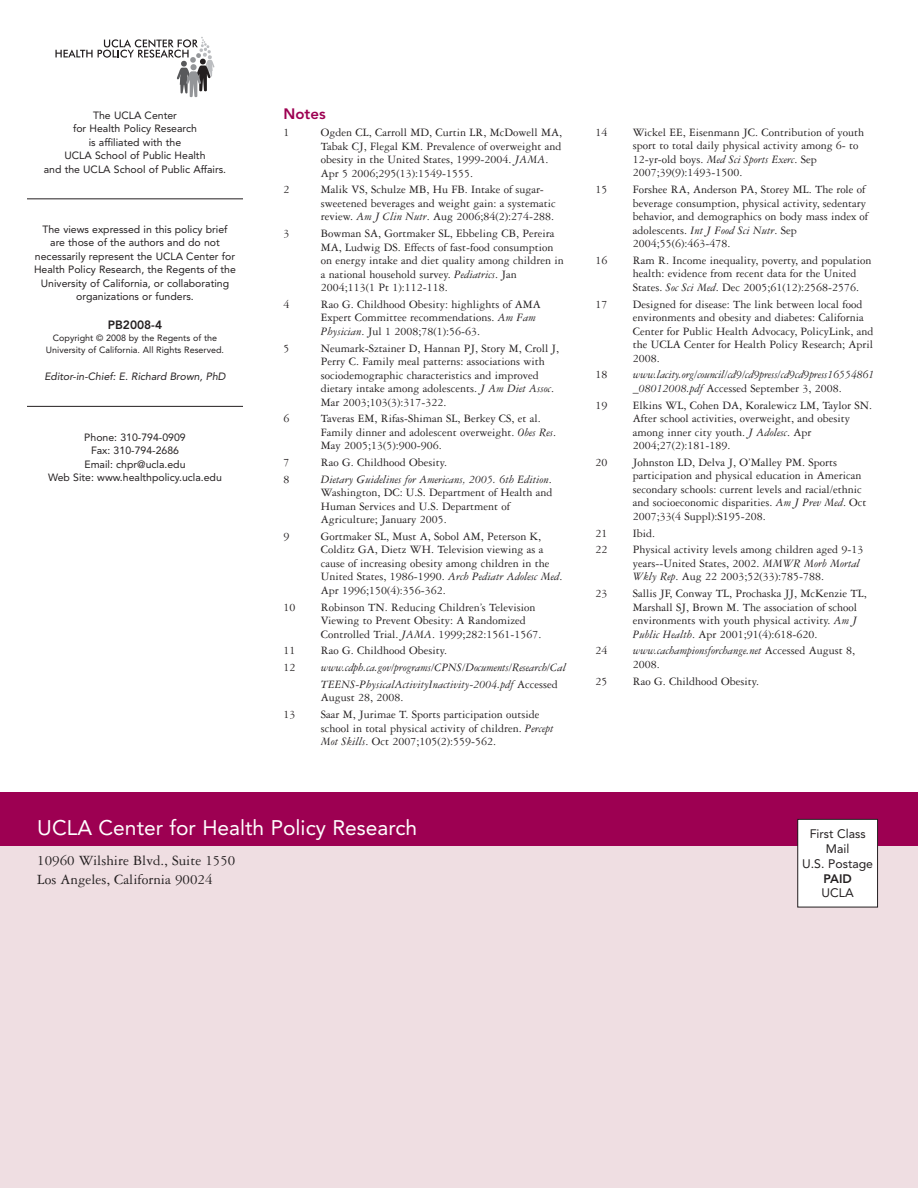
<style>
.page{position:relative;width:918px;height:1188px;background:#fff}
.page>*{position:absolute;margin:0;border:0;box-sizing:border-box;transform-origin:0 0}
.t1{font:21px "Avenir";color:#fff}
.t2{font:15px/19.5px "Garamond Three";color:#231f20}
.t3{font:800 15px "Avenir";color:#9d0052}
.t4{font:12.3px/14.7px "Avenir";color:#231f20;text-align:center}
.t5{font:800 12.3px "Avenir";color:#231f20}
.t6{font:12px/13.5px "Garamond Three";color:#231f20}
.t7{font:italic 12px/13.5px "Garamond Three";letter-spacing:-.005em;color:#231f20}
.t8{font:800 12px "Avenir";color:#231f20}
.t9{font:10.5px/13.5px "Avenir";color:#231f20;text-align:center}
.t10{font:9px/12px "Avenir";color:#231f20;text-align:center}
.s1{font-style:italic}
.s2{font-style:normal}
</style>
<div class="page">
<div style="left:0;top:792px;width:918px;height:396px;background:#efdee2"></div>
<div style="left:0;top:792px;width:918px;height:54px;background:#9d0052"></div>
<div style="left:798px;top:819px;width:80px;height:88px;background:#fff"></div>
<div style="left:797px;top:819px;width:81px;height:88px;border:1px solid #231f20"></div>
<hr style="left:27px;top:198px;width:216px;height:1px;background:#231f20">
<svg style="left:55px;top:37px;width:159px;height:60px"></svg>
<hr style="left:27px;top:406px;width:216px;height:1px;background:#231f20">
<p class="t9" style="left:44px;top:109px;width:184px">The UCLA Center<br>for Health Policy Research<br>is affiliated with the<br>UCLA School of Public Health<br>and the UCLA School of Public Affairs.</p>
<p class="t9" style="left:34px;top:223px;width:203px">The views expressed in this policy brief are those of the authors and do not necessarily represent the UCLA Center for Health Policy Research, the Regents of the University of California, or collaborating organizations or funders.</p>
<p class="t8" style="left:108px;top:320px;width:56px">PB2008-4</p>
<p class="t10" style="left:46px;top:332px;width:180px">Copyright © 2008 by the Regents of the<br>University of California. All Rights Reserved.</p>
<p class="t9" style="left:44px;top:370px;width:184px">Editor-in-Chief: E. Richard Brown, PhD</p>
<p class="t9" style="left:48px;top:431px;width:175px">Phone: 310-794-0909<br>Fax: 310-794-2686<br>Email: chpr@ucla.edu<br>Web Site: www.healthpolicy.ucla.edu</p>
<p class="t3" style="left:284px;top:108px;width:44px">Notes</p>
<p class="t6" style="left:284px;top:127px;width:7px">1</p>
<p class="t6" style="left:321px;top:127px;width:243px">Ogden CL, Carroll MD, Curtin LR, McDowell MA, Tabak CJ, Flegal KM. Prevalence of overweight and obesity in the United States, 1999-2004. <span class="s1">JAMA</span>.<br>Apr 5 2006;295(13):1549-1555.</p>
<p class="t6" style="left:284px;top:184px;width:7px">2</p>
<p class="t6" style="left:321px;top:184px;width:236px">Malik VS, Schulze MB, Hu FB. Intake of sugar&shy;sweetened beverages and weight gain: a systematic review. <span class="s1">Am J Clin Nutr</span>. Aug 2006;84(2):274-288.</p>
<p class="t6" style="left:284px;top:228px;width:7px">3</p>
<p class="t6" style="left:321px;top:228px;width:244px">Bowman SA, Gortmaker SL, Ebbeling CB, Pereira MA, Ludwig DS. Effects of fast-food consumption on energy intake and diet quality among children in a national household survey. <span class="s1">Pediatrics</span>. Jan 2004;113(1 Pt 1):112-118.</p>
<p class="t6" style="left:284px;top:298px;width:7px">4</p>
<p class="t6" style="left:321px;top:298px;width:221px">Rao G. Childhood Obesity: highlights of AMA<br>Expert Committee recommendations. <span class="s1">Am Fam<br>Physician</span>. Jul 1 2008;78(1):56-63.</p>
<p class="t6" style="left:284px;top:342px;width:7px">5</p>
<p class="t6" style="left:321px;top:342px;width:240px">Neumark-Sztainer D, Hannan PJ, Story M, Croll J, Perry C. Family meal patterns: associations with sociodemographic characteristics and improved dietary intake among adolescents. <span class="s1">J Am Diet Assoc</span>.<br>Mar 2003;103(3):317-322.</p>
<p class="t6" style="left:284px;top:413px;width:7px">6</p>
<p class="t6" style="left:321px;top:413px;width:237px">Taveras EM, Rifas-Shiman SL, Berkey CS, et al.<br>Family dinner and adolescent overweight. <span class="s1">Obes Res</span>.<br>May 2005;13(5):900-906.</p>
<p class="t6" style="left:284px;top:457px;width:7px">7</p>
<p class="t6" style="left:321px;top:457px;width:128px">Rao G. Childhood Obesity.</p>
<p class="t6" style="left:284px;top:473px;width:7px">8</p>
<p class="t6" style="left:321px;top:473px;width:233px"><span class="s1">Dietary Guidelines for Americans, 2005. 6th Edition</span>.<br>Washington, DC: U.S. Department of Health and Human Services and U.S. Department of Agriculture; January 2005.</p>
<p class="t6" style="left:284px;top:531px;width:7px">9</p>
<p class="t6" style="left:321px;top:531px;width:243px">Gortmaker SL, Must A, Sobol AM, Peterson K, Colditz GA, Dietz WH. Television viewing as a cause of increasing obesity among children in the United States, 1986-1990. <span class="s1">Arch Pediatr Adolesc Med</span>.<br>Apr 1996;150(4):356-362.</p>
<p class="t6" style="left:284px;top:601px;width:13px">10</p>
<p class="t6" style="left:321px;top:601px;width:222px">Robinson TN. Reducing Children’s Television<br>Viewing to Prevent Obesity: A Randomized<br>Controlled Trial. <span class="s1">JAMA</span>. 1999;282:1561-1567.</p>
<p class="t6" style="left:284px;top:645px;width:13px">11</p>
<p class="t6" style="left:321px;top:645px;width:128px">Rao G. Childhood Obesity.</p>
<p class="t6" style="left:284px;top:662px;width:13px">12</p>
<p class="t7" style="left:321px;top:660px;width:247px;line-height:16.8px">www.cdph.ca.gov/programs/CPNS/Documents/Research/Cal<br>TEENS-PhysicalActivityInactivity-2004.pdf <span class="s2">Accessed</span></p>
<p class="t6" style="left:321px;top:692px;width:84px">August 28, 2008.</p>
<p class="t6" style="left:284px;top:709px;width:13px">13</p>
<p class="t6" style="left:321px;top:709px;width:234px">Saar M, Jurimae T. Sports participation outside school in total physical activity of children. <span class="s1">Percept<br>Mot Skills</span>. Oct 2007;105(2):559-562.</p>
<h1 class="t1" style="left:37px;top:819px;width:381px">UCLA Center for Health Policy Research</h1>
<p class="t2" style="left:37px;top:852px;width:200px">10960 Wilshire Blvd., Suite 1550<br>Los Angeles, California 90024</p>
<p class="t6" style="left:596px;top:127px;width:13px">14</p>
<p class="t6" style="left:633px;top:127px;width:233px">Wickel EE, Eisenmann JC. Contribution of youth sport to total daily physical activity among 6- to 12-yr-old boys. <span class="s1">Med Sci Sports Exerc</span>. Sep 2007;39(9):1493-1500.</p>
<p class="t6" style="left:596px;top:184px;width:13px">15</p>
<p class="t6" style="left:633px;top:184px;width:237px">Forshee RA, Anderson PA, Storey ML. The role of beverage consumption, physical activity, sedentary behavior, and demographics on body mass index of adolescents. <span class="s1">Int J Food Sci Nutr</span>. Sep 2004;55(6):463-478.</p>
<p class="t6" style="left:595px;top:255px;width:13px">16</p>
<p class="t6" style="left:633px;top:255px;width:240px">Ram R. Income inequality, poverty, and population health: evidence from recent data for the United<br>States. <span class="s1">Soc Sci Med</span>. Dec 2005;61(12):2568-2576.</p>
<p class="t6" style="left:595px;top:298px;width:13px">17</p>
<p class="t6" style="left:633px;top:298px;width:242px">Designed for disease: The link between local food environments and obesity and diabetes: California Center for Public Health Advocacy, PolicyLink, and the UCLA Center for Health Policy Research; April 2008.</p>
<p class="t6" style="left:595px;top:369px;width:13px">18</p>
<p class="t7" style="left:633px;top:369px;width:243px">www.lacity.org/council/cd9/cd9press/cd9cd9press16554861 _08012008.pdf <span class="s2">Accessed September 3, 2008.</span></p>
<p class="t6" style="left:595px;top:399px;width:13px">19</p>
<p class="t6" style="left:633px;top:399px;width:241px">Elkins WL, Cohen DA, Koralewicz LM, Taylor SN.<br>After school activities, overweight, and obesity among inner city youth. <span class="s1">J Adolesc</span>. Apr 2004;27(2):181-189.</p>
<p class="t6" style="left:595px;top:457px;width:13px">20</p>
<p class="t6" style="left:633px;top:457px;width:235px">Johnston LD, Delva J, O’Malley PM. Sports participation and physical education in American secondary schools: current levels and racial/ethnic and socioeconomic disparities. <span class="s1">Am J Prev Med</span>. Oct 2007;33(4 Suppl):S195-208.</p>
<p class="t6" style="left:595px;top:527px;width:13px">21</p>
<p class="t6" style="left:633px;top:527px;width:24px">Ibid.</p>
<p class="t6" style="left:595px;top:544px;width:13px">22</p>
<p class="t6" style="left:633px;top:544px;width:232px">Physical activity levels among children aged 9-13 years--United States, 2002. <span class="s1">MMWR Morb Mortal<br>Wkly Rep</span>. Aug 22 2003;52(33):785-788.</p>
<p class="t6" style="left:595px;top:588px;width:13px">23</p>
<p class="t6" style="left:633px;top:588px;width:235px">Sallis JF, Conway TL, Prochaska JJ, McKenzie TL, Marshall SJ, Brown M. The association of school environments with youth physical activity. <span class="s1">Am J Public Health</span>. Apr 2001;91(4):618-620.</p>
<p class="t6" style="left:595px;top:645px;width:13px">24</p>
<p class="t7" style="left:633px;top:645px;width:224px">www.cachampionsforchange.net <span class="s2">Accessed August 8,<br>2008.</span></p>
<p class="t6" style="left:595px;top:675px;width:13px">25</p>
<p class="t6" style="left:633px;top:675px;width:128px">Rao G. Childhood Obesity.</p>
<p class="t4" style="left:802px;top:828px;width:72px">First Class<br>Mail<br>U.S. Postage</p>
<p class="t5" style="left:824px;top:873px;width:30px">PAID</p>
<p class="t4" style="left:822px;top:887px;width:34px">UCLA</p>
</div>
